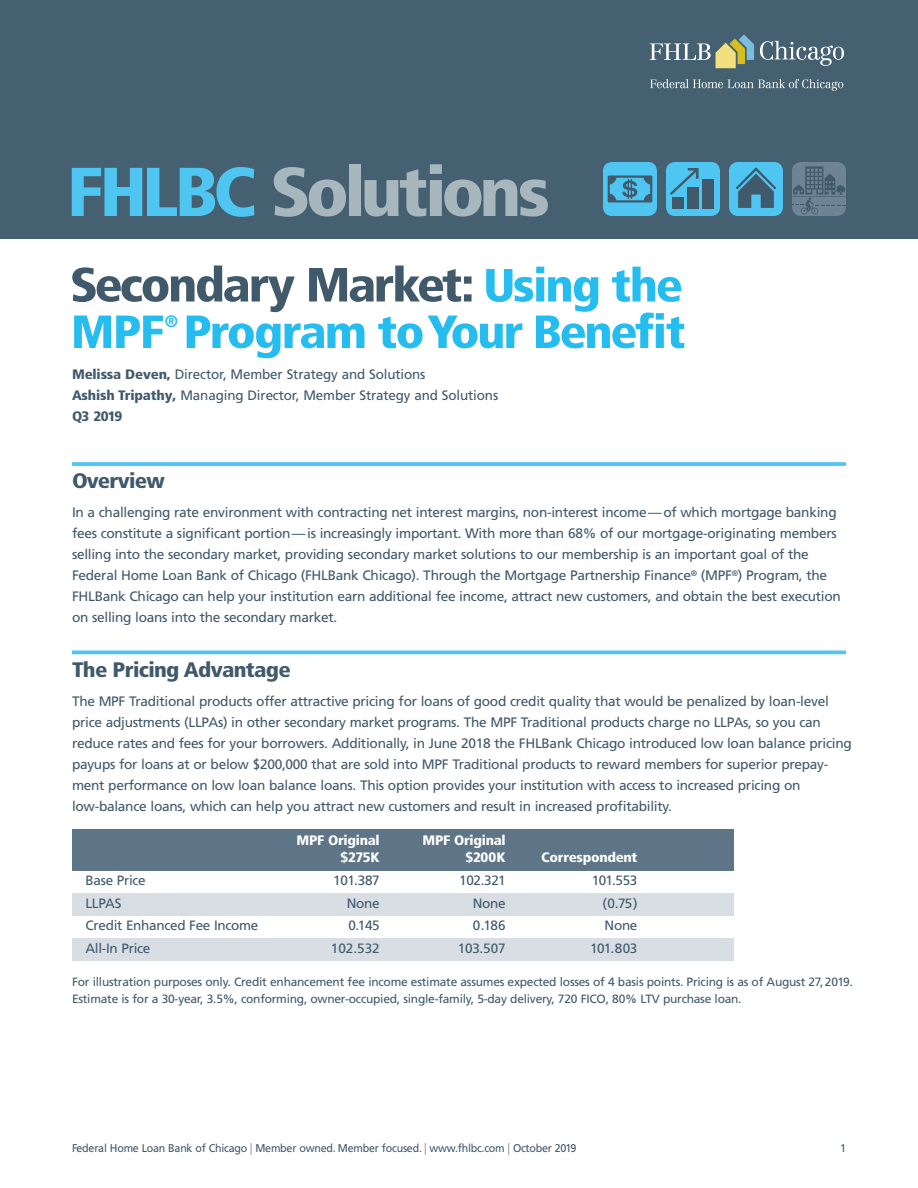
<style>
.page{position:relative;width:918px;height:1188px;background:#fff}
.page>*{position:absolute;margin:0;border:0;box-sizing:border-box;transform-origin:0 0}
.t1{font:900 condensed 69px "Frutiger LT Std";letter-spacing:-.065em;color:#a7b7bd;scale:1.1 1}
.t2{font:900 condensed 48px "Frutiger LT Std";letter-spacing:-.05em;color:#40596b;scale:1.1 1}
.t3{font:900 condensed 46.5px "Frutiger LT Std";letter-spacing:-.045em;color:#25bdef;scale:1.1 1}
.t4{font:900 condensed 21px "Frutiger LT Std";letter-spacing:-.03em;color:#40596b;scale:1.1 1}
.t5{font:900 condensed 16.65px "Frutiger LT Std";color:#25bdef}
.t6{font:13.65px/21px "Frutiger LT Std";letter-spacing:-.02em;color:#40596b}
.t7{font:900 condensed 13.65px "Frutiger LT Std";letter-spacing:-.02em;color:#fff;scale:1.1 1}
.t8{font:13.5px "Frutiger LT Std";letter-spacing:-.02em;color:#40596b}
.t9{font:12px/16.5px "Frutiger LT Std";letter-spacing:-.02em;color:#40596b}
.t10{font:11.25px "Frutiger LT Std";letter-spacing:-.02em;color:#40596b;scale:.95 1}
.s1{color:#4fc5f2}
.s2{font-size:46.5px;color:#25bdef}
.s3{font-weight:900;font-stretch:condensed}
.s4{font-weight:900}
.s5{font-size:12px}
</style>
<div class="page">
<div style="left:0;top:0;width:918px;height:238px;background:#456171"></div>
<svg style="left:72px;top:650px;width:774px;height:4px;background:#64cbf3"></svg>
<div style="left:72px;top:829px;width:662px;height:24px;background:#5e7587"></div>
<div style="left:72px;top:846px;width:662px;height:24px;background:#5e7587"></div>
<div style="left:72px;top:893px;width:662px;height:22px;background:#d8dee4"></div>
<div style="left:72px;top:938px;width:662px;height:22px;background:#d8dee4"></div>
<svg style="left:72px;top:462px;width:774px;height:4px;background:#59c8f2"></svg>
<svg style="left:603px;top:162px;width:54px;height:54px"></svg>
<svg style="left:666px;top:162px;width:54px;height:54px;background:#4dbbe5"></svg>
<div style="left:672px;top:197px;width:12px;height:12px;background:#40596b"></div>
<div style="left:687px;top:187px;width:12px;height:22px;background:#40596b"></div>
<div style="left:702px;top:179px;width:12px;height:30px;background:#40596b"></div>
<svg style="left:729px;top:162px;width:54px;height:54px"></svg>
<svg style="left:792px;top:162px;width:54px;height:54px"></svg>
<svg style="left:650px;top:34px;width:104px;height:34px"></svg>
<svg style="left:760px;top:41px;width:84px;height:25px"></svg>
<svg style="left:650px;top:79px;width:193px;height:12px"></svg>
<h1 class="t1" style="left:67px;top:151px;width:441px"><span class="s1">FHLBC</span> Solutions</h1>
<h2 class="t2" style="left:70px;top:256px;width:559px">Secondary Market: <span class="s2">Using the</span></h2>
<h3 class="t3" style="left:71px;top:304px;width:560px">MPF Program to Your Benefit</h3>
<p class="t5" style="left:165px;top:311px;width:15px">®</p>
<p class="t6" style="left:72px;top:364px;width:428px"><span class="s3">Melissa Deven,</span> Director, Member Strategy and Solutions<br><span class="s3">Ashish Tripathy</span><span class="s4">,</span> Managing Director, Member Strategy and Solutions<br><span class="s3">Q3 2019</span></p>
<h3 class="t4" style="left:72px;top:468px;width:86px">Overview</h3>
<p class="t6" style="left:72px;top:502px;width:770px">In a challenging rate environment with contracting net interest margins, non-interest income — of which mortgage banking fees constitute a significant portion — is increasingly important. With more than 68% of our mortgage-originating members selling into the secondary market, providing secondary market solutions to our membership is an important goal of the Federal Home Loan Bank of Chicago (FHLBank Chicago). Through the Mortgage Partnership Finance<sup>®</sup> (MPF<sup>®</sup>) Program, the FHLBank Chicago can help your institution earn additional fee income, attract new customers, and obtain the best execution on selling loans into the secondary market.</p>
<h3 class="t4" style="left:72px;top:657px;width:200px">The Pricing Advantage</h3>
<p class="t6" style="left:72px;top:691px;width:781px">The MPF Traditional products offer attractive pricing for loans of good credit quality that would be penalized by loan-level price adjustments (LLPAs) in other secondary market programs. The MPF Traditional products charge no LLPAs, so you can reduce rates and fees for your borrowers. Additionally, in June 2018 the FHLBank Chicago introduced low loan balance pricing payups for loans at or below $200,000 that are sold into MPF Traditional products to reward members for superior prepay&shy;ment performance on low loan balance loans. This option provides your institution with access to increased pricing on low-balance loans, which can help you attract new customers and result in increased profitability.</p>
<p class="t7" style="left:297px;top:832px;width:77px">MPF Original</p>
<p class="t7" style="left:423px;top:832px;width:77px">MPF Original</p>
<p class="t7" style="left:341px;top:850px;width:37px">$275K</p>
<p class="t7" style="left:466px;top:850px;width:38px">$200K</p>
<p class="t7" style="left:541px;top:850px;width:89px">Correspondent</p>
<p class="t8" style="left:86px;top:872px;width:62px">Base Price</p>
<p class="t8" style="left:333px;top:872px;width:48px">101.387</p>
<p class="t8" style="left:459px;top:872px;width:48px">102.321</p>
<p class="t8" style="left:592px;top:872px;width:47px">101.553</p>
<p class="t8" style="left:86px;top:895px;width:37px">LLPAS</p>
<p class="t8" style="left:347px;top:895px;width:34px">None</p>
<p class="t8" style="left:473px;top:895px;width:34px">None</p>
<p class="t8" style="left:602px;top:895px;width:37px">(0.75)</p>
<p class="t8" style="left:86px;top:917px;width:174px">Credit Enhanced Fee Income</p>
<p class="t8" style="left:349px;top:917px;width:33px">0.145</p>
<p class="t8" style="left:473px;top:917px;width:34px">0.186</p>
<p class="t8" style="left:605px;top:917px;width:34px">None</p>
<p class="t8" style="left:86px;top:940px;width:66px">All-In Price</p>
<p class="t8" style="left:331px;top:940px;width:50px">102.532</p>
<p class="t8" style="left:458px;top:940px;width:49px">103.507</p>
<p class="t8" style="left:590px;top:940px;width:49px">101.803</p>
<p class="t9" style="left:72px;top:974px;width:782px">For illustration purposes only. Credit enhancement fee income estimate assumes expected losses of 4 basis points. Pricing is as of August 27, 2019.<br>Estimate is for a 30-year, 3.5%, conforming, owner-occupied, single-family, 5-day delivery, 720 FICO, 80% LTV purchase loan.</p>
<p class="t10" style="left:72px;top:1141px;width:533px">Federal Home Loan Bank of Chicago <span class="s5">|</span> Member owned. Member focused. <span class="s5">|</span> www.fhlbc.com <span class="s5">|</span> October 2019</p>
<p class="t10" style="left:840px;top:1141px;width:8px">1</p>
</div>
